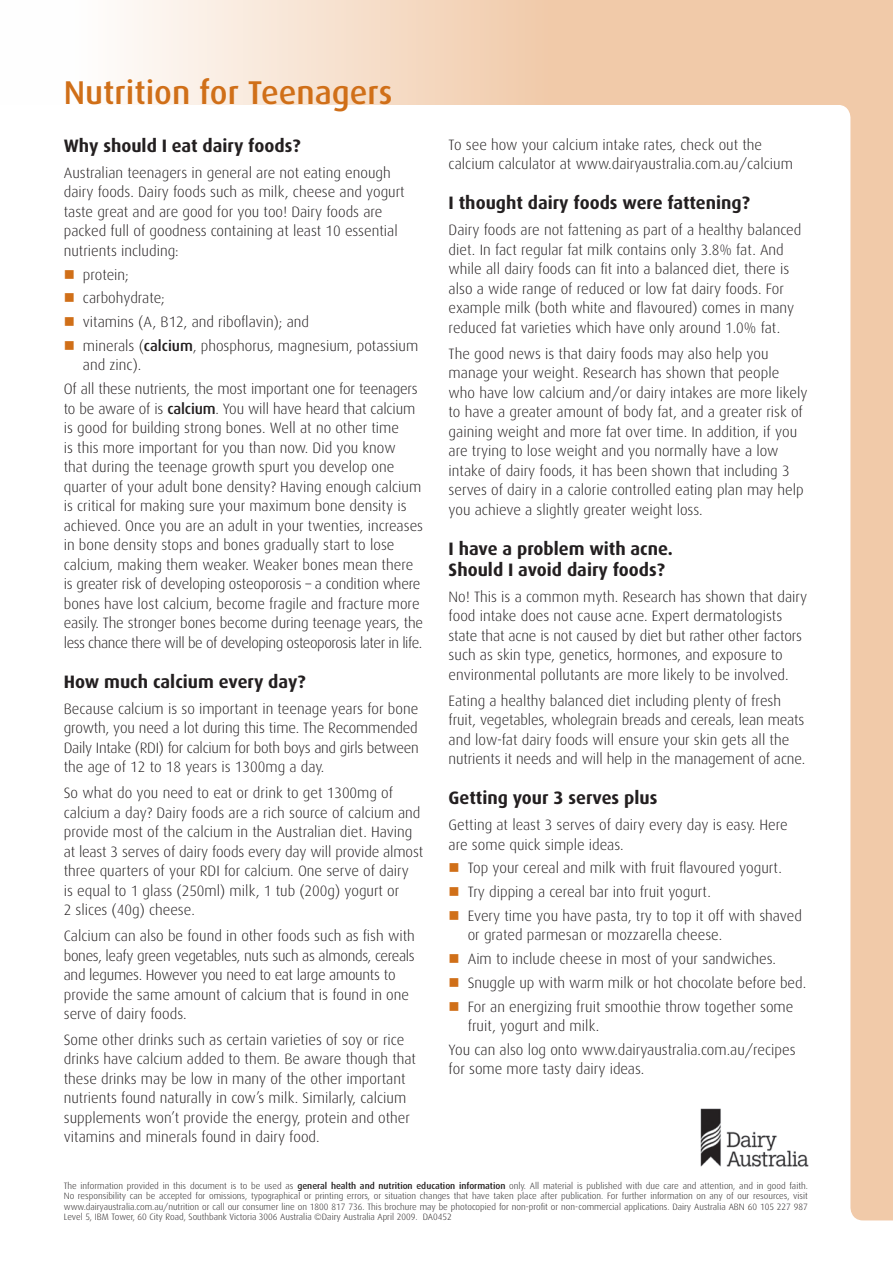
<style>
.page{position:relative;width:893px;height:1263px;background:#fff}
.page>*{position:absolute;margin:0;border:0;box-sizing:border-box;transform-origin:0 0}
.t1{font:500 33px "Dax";color:#d06f18}
.t2{font:700 18px/21px "Dax";color:#231f20}
.t3{font:300 15px/19.5px "Dax";color:#231f20}
.t4{font:300 9.15px/10.5px "Dax";color:#231f20;text-align:justify}
.s1{font-weight:500}
</style>
<div class="page">
<svg style="left:126px;top:0;width:767px;height:105px;background:#f4d7be"></svg>
<svg style="left:791px;top:63px;width:102px;height:1157px"></svg>
<img style="left:700px;top:1104px;width:111px;height:66px">
<h1 class="t1" style="left:64px;top:74px;width:330px">Nutrition for Teenagers</h1>
<p class="t2" style="left:64px;top:135px;width:238px">Why should I eat dairy foods?</p>
<p class="t3" style="left:64px;top:163px;width:342px">Australian teenagers in general are not eating enough dairy foods. Dairy foods such as milk, cheese and yogurt taste great and are good for you too! Dairy foods are packed full of goodness containing at least 10 essential nutrients including:</p>
<p class="t3" style="left:83px;top:263px;width:337px;line-height:23.7px">protein;<br>carbohydrate;<br>vitamins (A, B12, and riboflavin); and<br>minerals (<span class="s1">calcium</span>, phosphorus, magnesium, potassium</p>
<p class="t3" style="left:64px;top:354px;width:356px;line-height:23.7px;text-indent:19px">and zinc).<br>Of all these nutrients, the most important one for teenagers</p>
<p class="t3" style="left:64px;top:399px;width:361px">to be aware of is <span class="s1">calcium</span>. You will have heard that calcium is good for building strong bones. Well at no other time<br>is this more important for you than now. Did you know that during the teenage growth spurt you develop one quarter of your adult bone density? Having enough calcium is critical for making sure your maximum bone density is achieved. Once you are an adult in your twenties, increases in bone density stops and bones gradually start to lose calcium, making them weaker. Weaker bones mean there is greater risk of developing osteoporosis – a condition where bones have lost calcium, become fragile and fracture more easily. The stronger bones become during teenage years, the less chance there will be of developing osteoporosis later in life.</p>
<p class="t2" style="left:64px;top:671px;width:243px">How much calcium every day?</p>
<p class="t3" style="left:64px;top:699px;width:356px;text-align:justify">Because calcium is so important in teenage years for bone growth, you need a lot during this time. The Recommended Daily Intake (RDI) for calcium for both boys and girls between the age of 12 to 18 years is 1300mg a day.</p>
<p class="t3" style="left:64px;top:783px;width:361px">So what do you need to eat or drink to get 1300mg of calcium a day? Dairy foods are a rich source of calcium and provide most of the calcium in the Australian diet. Having at least 3 serves of dairy foods every day will provide almost three quarters of your RDI for calcium. One serve of dairy<br>is equal to 1 glass (250ml) milk, 1 tub (200g) yogurt or<br>2 slices (40g) cheese.</p>
<p class="t3" style="left:64px;top:926px;width:353px">Calcium can also be found in other foods such as fish with bones, leafy green vegetables, nuts such as almonds, cereals and legumes. However you need to eat large amounts to provide the same amount of calcium that is found in one serve of dairy foods.</p>
<p class="t3" style="left:64px;top:1030px;width:354px">Some other drinks such as certain varieties of soy or rice drinks have calcium added to them. Be aware though that these drinks may be low in many of the other important nutrients found naturally in cow’s milk. Similarly, calcium supplements won’t provide the energy, protein and other vitamins and minerals found in dairy food.</p>
<p class="t3" style="left:449px;top:135px;width:346px">To see how your calcium intake rates, check out the calcium calculator at www.dairyaustralia.com.au/calcium</p>
<p class="t2" style="left:449px;top:193px;width:303px">I thought dairy foods were fattening?</p>
<p class="t3" style="left:449px;top:221px;width:354px">Dairy foods are not fattening as part of a healthy balanced diet. In fact regular fat milk contains only 3.8% fat. And while all dairy foods can fit into a balanced diet, there is also a wide range of reduced or low fat dairy foods. For example milk (both white and flavoured) comes in many reduced fat varieties which have only around 1.0% fat.</p>
<p class="t3" style="left:449px;top:344px;width:360px">The good news is that dairy foods may also help you manage your weight. Research has shown that people who have low calcium and/or dairy intakes are more likely to have a greater amount of body fat, and a greater risk of gaining weight and more fat over time. In addition, if you are trying to lose weight and you normally have a low intake of dairy foods, it has been shown that including 3 serves of dairy in a calorie controlled eating plan may help you achieve a slightly greater weight loss.</p>
<p class="t2" style="left:449px;top:538px;width:226px">I have a problem with acne.<br>Should I avoid dairy foods?</p>
<p class="t3" style="left:449px;top:587px;width:360px">No! This is a common myth. Research has shown that dairy food intake does not cause acne. Expert dermatologists state that acne is not caused by diet but rather other factors such as skin type, genetics, hormones, and exposure to environmental pollutants are more likely to be involved.</p>
<p class="t3" style="left:449px;top:691px;width:358px">Eating a healthy balanced diet including plenty of fresh fruit, vegetables, wholegrain breads and cereals, lean meats and low-fat dairy foods will ensure your skin gets all the nutrients it needs and will help in the management of acne.</p>
<p class="t2" style="left:449px;top:788px;width:210px">Getting your 3 serves plus</p>
<p class="t3" style="left:449px;top:815px;width:341px">Getting at least 3 serves of dairy every day is easy. Here are some quick simple ideas.</p>
<p class="t3" style="left:468px;top:856px;width:336px;line-height:23.7px">Top your cereal and milk with fruit flavoured yogurt.<br>Try dipping a cereal bar into fruit yogurt.<br>Every time you have pasta, try to top it off with shaved</p>
<p class="t3" style="left:468px;top:923px;width:340px;line-height:23.7px">or grated parmesan or mozzarella cheese.<br>Aim to include cheese in most of your sandwiches.<br>Snuggle up with warm milk or hot chocolate before bed.<br>For an energizing fruit smoothie throw together some</p>
<p class="t3" style="left:449px;top:1014px;width:348px;line-height:23.7px;text-indent:19px">fruit, yogurt and milk.<br>You can also log onto www.dairyaustralia.com.au/recipes</p>
<p class="t3" style="left:449px;top:1060px;width:197px">for some more tasty dairy ideas.</p>
<p class="t4" style="left:64px;top:1180px;width:746px">The information provided in this document is to be used as <span class="s1">general health and nutrition education information</span> only. All material is published with due care and attention, and in good faith.<br>No responsibility can be accepted for omissions, typographical or printing errors, or situation changes that have taken place after publication. For further information on any of our resources, visit www.dairyaustralia.com.au/nutrition or call our consumer line on 1800 817 736. This brochure may be photocopied for non-profit or non-commercial applications. Dairy Australia ABN 60 105 227 987<br>Level 5, IBM Tower, 60 City Road, Southbank Victoria 3006 Australia ©Dairy Australia April 2009. DA0452</p>
</div>
